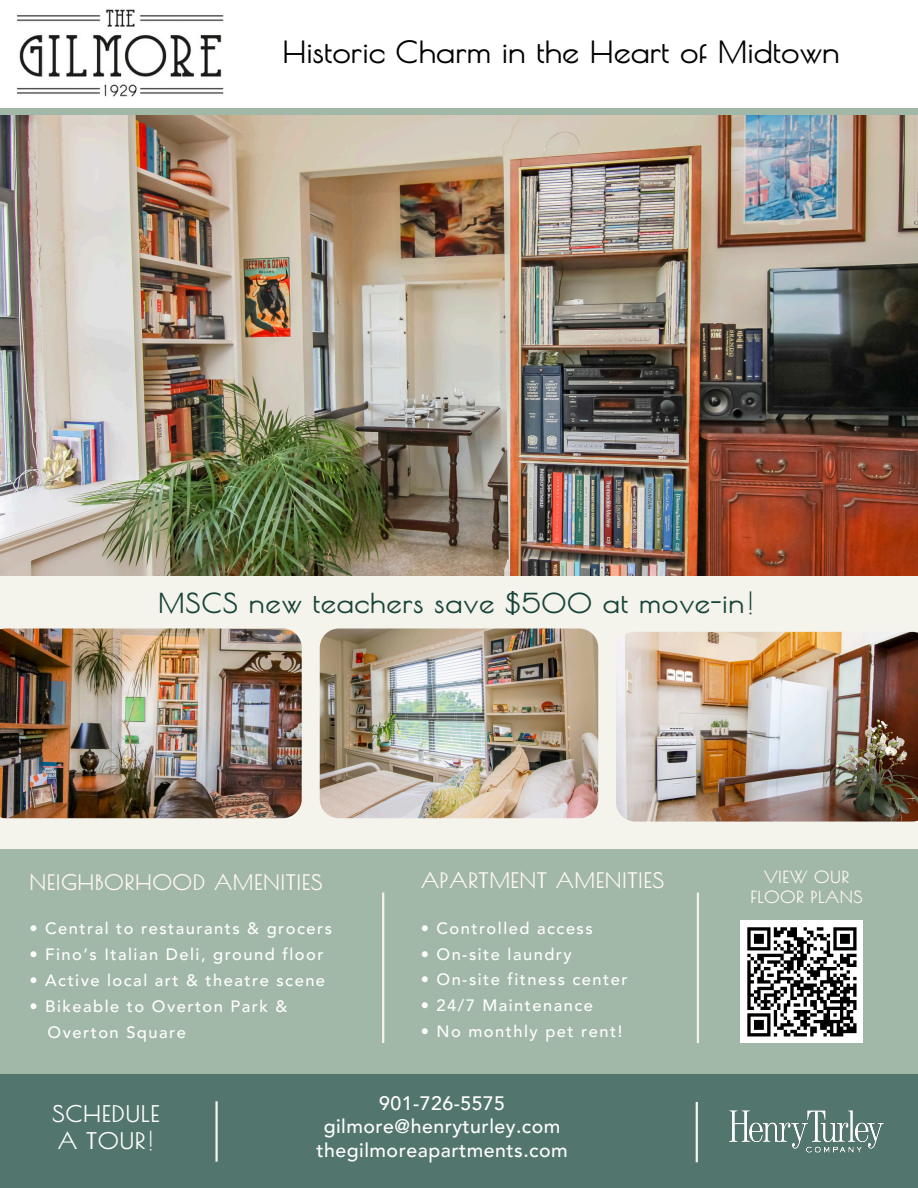
<style>
.page{position:relative;width:918px;height:1188px;background:#fff}
.page>*{position:absolute;margin:0;border:0;box-sizing:border-box;transform-origin:0 0}
.t1{font:31.5px "Josefin Slab";color:#174339}
.t2{font:700 30px "Poiret One";color:#000}
.t3{font:700 27px "Poiret One";letter-spacing:.025em;color:#174339}
.t4{font:700 22.5px/27px "Poiret One";letter-spacing:.025em;color:#fff}
.t5{font:700 21px "Poiret One";letter-spacing:.025em;color:#fff9ee}
.t6{font:500 19.5px/23.7px "Avenir LT Pro";letter-spacing:.025em;color:#fff;text-align:center}
.t7{font:500 16.5px "Avenir LT Pro";letter-spacing:.09em;color:#fff}
.t8{font:700 16.5px/20.2px "Poiret One";letter-spacing:.025em;color:#fff9ee;text-align:center}
.s1{font-family:"Josefin Slab";font-weight:400;font-size:27px}
</style>
<div class="page">
<div style="left:0;top:1074px;width:918px;height:114px;background:#52766e"></div>
<div style="left:0;top:827px;width:918px;height:247px;background:#a1b7a8"></div>
<div style="left:0;top:109px;width:918px;height:6px;background:#a1b7a8"></div>
<img style="left:0;top:115px;width:918px;height:461px">
<div style="left:0;top:576px;width:918px;height:272px;background:#f4f3ec"></div>
<hr style="left:697px;top:892px;width:2px;height:151px;background:#f4f3ec">
<hr style="left:382px;top:892px;width:2px;height:151px;background:#f4f3ec">
<hr style="left:215px;top:1101px;width:3px;height:61px;background:#f4f3ec">
<hr style="left:696px;top:1102px;width:2px;height:60px;background:#f4f3ec">
<img style="left:0;top:629px;width:301px;height:189px">
<img style="left:616px;top:632px;width:302px;height:190px">
<img style="left:320px;top:629px;width:278px;height:189px;border-radius:19px">
<img style="left:16px;top:9px;width:208px;height:88px">
<img style="left:729px;top:1110px;width:155px;height:43px">
<div style="left:741px;top:921px;width:122px;height:122px;background:#fff"></div>
<svg style="left:747px;top:927px;width:110px;height:110px"></svg>
<h5 class="t2" style="left:282px;top:34px;width:559px">Historic Charm in the Heart of Midtown</h5>
<p class="t3" style="left:158px;top:587px;width:588px">MSCS new teachers save $500 at move-in</p>
<h4 class="t1" style="left:747px;top:592px;width:8px">!</h4>
<h3 class="t5" style="left:29px;top:870px;width:295px">NEIGHBORHOOD AMENITIES</h3>
<p class="t7" style="left:29px;top:922px;width:304px">• Central to restaurants &amp; grocers</p>
<p class="t7" style="left:29px;top:947px;width:296px">• Fino’s Italian Deli, ground floor</p>
<p class="t7" style="left:29px;top:973px;width:297px">• Active local art &amp; theatre scene</p>
<p class="t7" style="left:29px;top:999px;width:260px">• Bikeable to Overton Park &amp;</p>
<p class="t7" style="left:48px;top:1025px;width:140px">Overton Square</p>
<h3 class="t5" style="left:421px;top:868px;width:245px">APARTMENT AMENITIES</h3>
<p class="t7" style="left:421px;top:921px;width:174px">• Controlled access</p>
<p class="t7" style="left:421px;top:947px;width:153px">• On-site laundry</p>
<p class="t7" style="left:421px;top:973px;width:208px">• On-site fitness center</p>
<p class="t7" style="left:421px;top:999px;width:174px">• 24/7 Maintenance</p>
<p class="t7" style="left:421px;top:1025px;width:203px">• No monthly pet rent!</p>
<h3 class="t4" style="left:52px;top:1100px;width:109px">SCHEDULE<br>A TOUR<span class="s1">!</span></h3>
<p class="t6" style="left:316px;top:1093px;width:253px">901-726-5575 gilmore@henryturley.com thegilmoreapartments.com</p>
<h2 class="t8" style="left:750px;top:866px;width:114px">VIEW OUR<br>FLOOR PLANS</h2>
</div>
